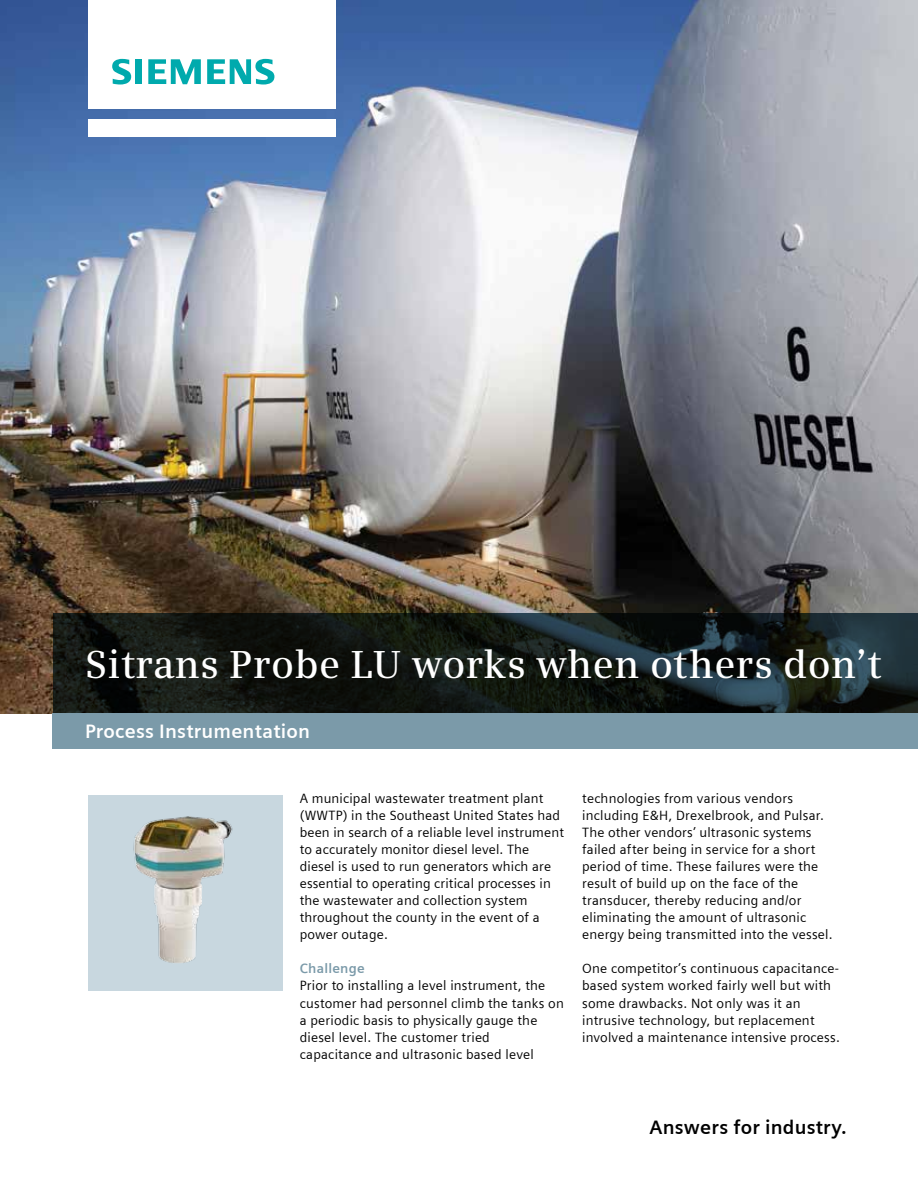
<style>
.page{position:relative;width:918px;height:1188px;background:#fff}
.page>*{position:absolute;margin:0;border:0;box-sizing:border-box;transform-origin:0 0}
.t1{font:600 39px "Siemens Serif OT";letter-spacing:.01em;color:#fff}
.t2{font:700 19.5px "Siemens Sans";letter-spacing:.01em;color:#fff}
.t3{font:700 19.5px "Siemens Sans";letter-spacing:.01em;color:#000}
.t4{font:13.5px/17px "Siemens Sans";letter-spacing:.015em;color:#000}
.t5{font:700 13.5px "Siemens Sans";letter-spacing:.015em;color:#7b9aa9}
</style>
<div class="page">
<img style="left:0;top:0;width:918px;height:714px">
<div style="left:88px;top:119px;width:247px;height:17px;background:#fff"></div>
<div style="left:88px;top:0;width:247px;height:109px;background:#fff"></div>
<svg style="left:112px;top:59px;width:19px;height:26px"></svg>
<div style="left:135px;top:59px;width:7px;height:25px;background:#00aaad"></div>
<svg style="left:148px;top:59px;width:53px;height:25px"></svg>
<svg style="left:207px;top:59px;width:67px;height:26px"></svg>
<svg style="left:53px;top:613px;width:865px;height:101px;background:#151d1b"></svg>
<div style="left:53px;top:714px;width:865px;height:35px;background:#7b9aa9"></div>
<div style="left:88px;top:795px;width:194px;height:196px;background:#c8d7df"></div>
<img style="left:133px;top:816px;width:100px;height:147px">
<h1 class="t1" style="left:85px;top:642px;width:798px">Sitrans Probe LU works when others don’t</h1>
<h2 class="t2" style="left:85px;top:720px;width:227px">Process Instrumentation</h2>
<p class="t4" style="left:300px;top:790px;width:266px">A municipal wastewater treatment plant (WWTP) in the Southeast United States had been in search of a reliable level instrument to accurately monitor diesel level. The diesel is used to run generators which are essential to operating critical processes in the wastewater and collection system throughout the county in the event of a power outage.</p>
<p class="t5" style="left:300px;top:961px;width:66px">Challenge</p>
<p class="t4" style="left:300px;top:977px;width:266px">Prior to installing a level instrument, the customer had personnel climb the tanks on a periodic basis to physically gauge the diesel level. The customer tried capacitance and ultrasonic based level</p>
<p class="t4" style="left:582px;top:790px;width:252px">technologies from various vendors including E&amp;H, Drexelbrook, and Pulsar.<br>The other vendors’ ultrasonic systems failed after being in service for a short period of time. These failures were the result of build up on the face of the transducer, thereby reducing and/or eliminating the amount of ultrasonic energy being transmitted into the vessel.</p>
<p class="t4" style="left:582px;top:960px;width:259px">One competitor’s continuous capacitance&shy;based system worked fairly well but with some drawbacks. Not only was it an intrusive technology, but replacement involved a maintenance intensive process.</p>
<h2 class="t3" style="left:649px;top:1116px;width:199px">Answers for industry.</h2>
</div>
